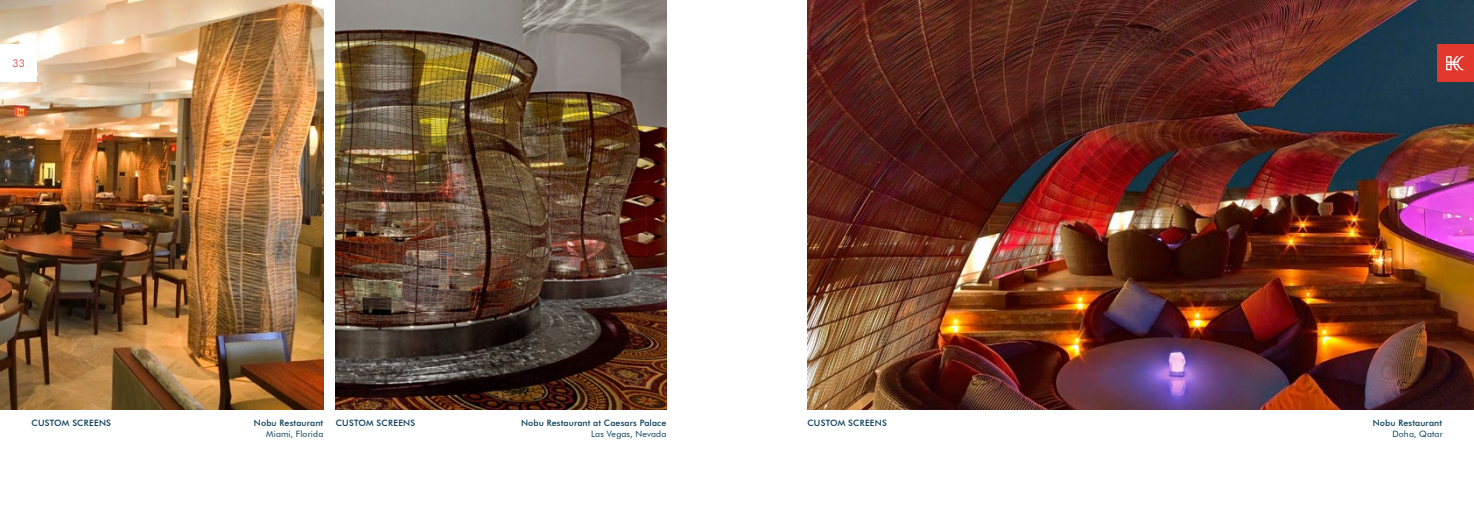
<style>
.page{position:relative;width:1474px;height:521px;background:#fff}
.page>*{position:absolute;margin:0;border:0;box-sizing:border-box;transform-origin:0 0}
.t1{font:300 10.5px "Futura BT";color:#e02e3a}
.t2{font:500 8.75px "Futura BT";letter-spacing:.015em;color:#053c59}
.t3{font:8.75px "Futura BT";letter-spacing:.015em;color:#053c59}
</style>
<div class="page">
<img style="left:807px;top:0;width:666px;height:409px">
<img style="left:0;top:0;width:324px;height:409px">
<img style="left:336px;top:0;width:330px;height:409px">
<div style="left:0;top:45px;width:37px;height:37px;background:#fff"></div>
<div style="left:1436px;top:45px;width:37px;height:37px;background:#e1382e"></div>
<svg style="left:1446px;top:56px;width:18px;height:14px"></svg>
<p class="t1" style="left:13px;top:57px;width:14px">33</p>
<p class="t2" style="left:254px;top:418px;width:71px">Nobu Restaurant</p>
<p class="t3" style="left:266px;top:428px;width:59px">Miami, Florida</p>
<p class="t2" style="left:32px;top:418px;width:81px">CUSTOM SCREENS</p>
<p class="t2" style="left:336px;top:418px;width:81px">CUSTOM SCREENS</p>
<p class="t2" style="left:521px;top:418px;width:147px">Nobu Restaurant at Caesars Palace</p>
<p class="t2" style="left:807px;top:418px;width:81px">CUSTOM SCREENS</p>
<p class="t3" style="left:591px;top:428px;width:77px">Las Vegas, Nevada</p>
<p class="t2" style="left:1372px;top:418px;width:71px">Nobu Restaurant</p>
<p class="t3" style="left:1392px;top:428px;width:52px">Doha, Qatar</p>
</div>
